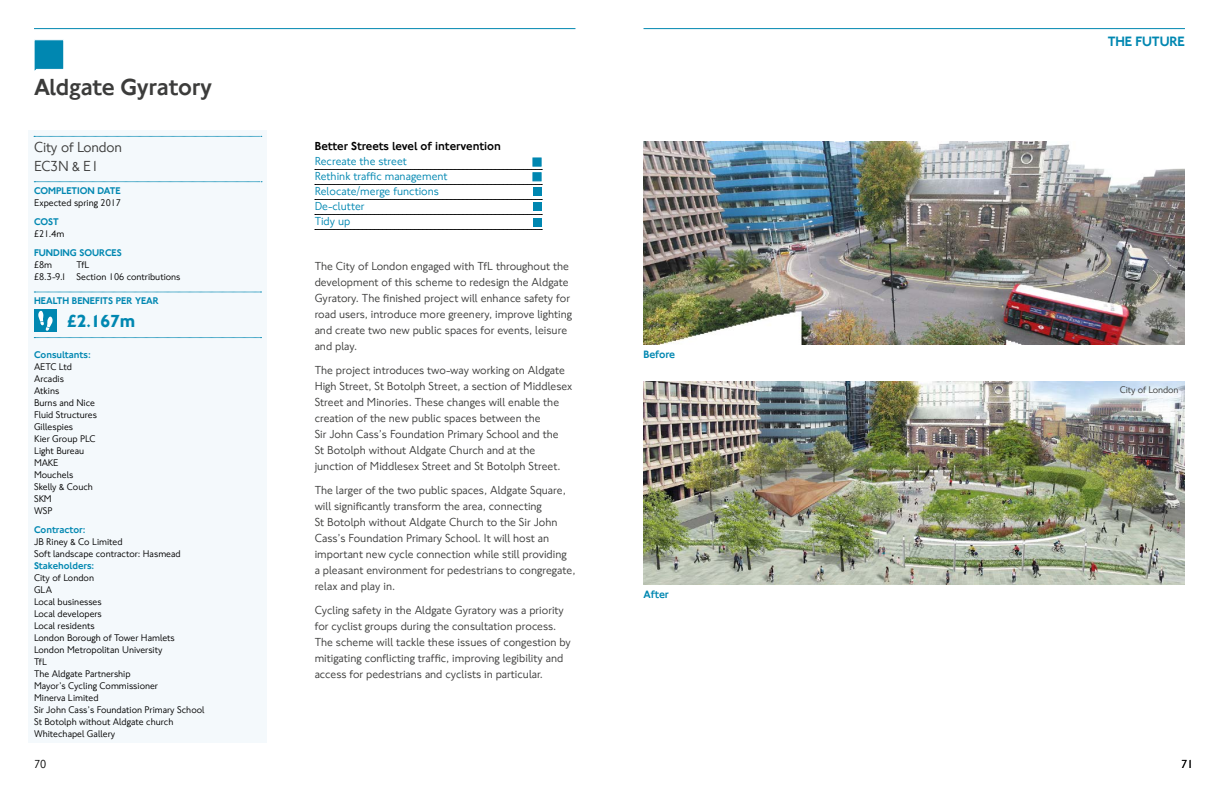
<style>
.page{position:relative;width:1219px;height:794px;background:#fff}
.page>*{position:absolute;margin:0;border:0;box-sizing:border-box;transform-origin:0 0}
.t1{font:500 24px "NJ Font";letter-spacing:-.01em;color:#3c3c3b}
.t2{font:700 18px "NJ Font";color:#0087b1}
.t3{font:15px/19px "NJ Font";letter-spacing:-.01em;color:#3c3c3b}
.t4{font:500 14px "NJ Font";letter-spacing:-.01em;color:#0087b1}
.t5{font:12px/16px "NJ Font";color:#3c3c3b}
.t6{font:12px/15px "NJ Font";color:#0087b1}
.t7{font:500 12px "NJ Font";color:#000}
.t8{font:12px "NJ Font";color:#000}
.t9{font:500 11px "NJ Font";letter-spacing:-.01em;color:#0087b1}
.t10{font:10px/12px "NJ Font";color:#000}
.t11{font:500 10px "NJ Font";color:#0087b1}
.t12{font:10px "NJ Font";letter-spacing:-.01em;color:#3c3c3b}
</style>
<div class="page">
<div style="left:28px;top:130px;width:238px;height:613px;background:#f4f9fc"></div>
<hr style="left:34px;top:28px;width:541px;height:1px;background:#0087b1">
<hr style="left:643px;top:28px;width:542px;height:1px;background:#0087b1">
<img style="left:643px;top:142px;width:542px;height:202px">
<img style="left:643px;top:381px;width:542px;height:203px">
<svg style="left:34px;top:292px;width:228px;height:1px"></svg>
<svg style="left:34px;top:337px;width:228px;height:1px"></svg>
<div style="left:34px;top:309px;width:23px;height:23px;background:#0087b1"></div>
<svg style="left:38px;top:311px;width:15px;height:20px"></svg>
<svg style="left:34px;top:136px;width:228px;height:1px"></svg>
<svg style="left:34px;top:181px;width:228px;height:1px"></svg>
<svg style="left:315px;top:169px;width:227px;height:1px"></svg>
<svg style="left:315px;top:184px;width:227px;height:1px"></svg>
<svg style="left:315px;top:199px;width:227px;height:1px"></svg>
<svg style="left:315px;top:214px;width:227px;height:1px"></svg>
<svg style="left:315px;top:229px;width:227px;height:1px"></svg>
<div style="left:533px;top:172px;width:8px;height:9px;background:#0087b1;border:1px solid #0087b1"></div>
<div style="left:533px;top:158px;width:8px;height:8px;background:#0087b1"></div>
<div style="left:533px;top:187px;width:8px;height:9px;background:#0087b1"></div>
<div style="left:533px;top:202px;width:8px;height:9px;background:#0087b1"></div>
<div style="left:533px;top:218px;width:8px;height:8px;background:#0087b1"></div>
<svg style="left:34px;top:40px;width:30px;height:31px"></svg>
<h1 class="t1" style="left:34px;top:73px;width:180px">Aldgate Gyratory</h1>
<p class="t3" style="left:34px;top:138px;width:90px">City of London<br>EC3N &amp; E1</p>
<p class="t11" style="left:34px;top:185px;width:88px">COMPLETION DATE</p>
<p class="t10" style="left:34px;top:197px;width:89px">Expected spring 2017</p>
<p class="t11" style="left:34px;top:216px;width:26px">COST</p>
<p class="t10" style="left:34px;top:228px;width:32px">£21.4m</p>
<p class="t11" style="left:34px;top:247px;width:89px">FUNDING SOURCES</p>
<p class="t10" style="left:34px;top:259px;width:20px">£8m</p>
<p class="t10" style="left:34px;top:259px;width:148px;text-indent:43px">TfL<br>£8.3-9.1 Section 106 contributions</p>
<p class="t11" style="left:34px;top:294px;width:126px">HEALTH BENEFITS PER YEAR</p>
<h2 class="t2" style="left:67px;top:310px;width:70px">£2.167m</h2>
<p class="t11" style="left:34px;top:348px;width:58px">Consultants:</p>
<p class="t10" style="left:34px;top:361px;width:65px">AETC Ltd<br>Arcadis<br>Atkins<br>Burns and Nice<br>Fluid Structures<br>Gillespies<br>Kier Group PLC<br>Light Bureau<br>MAKE<br>Mouchels<br>Skelly &amp; Couch<br>SKM<br>WSP</p>
<p class="t11" style="left:34px;top:523px;width:53px">Contractor:</p>
<p class="t10" style="left:34px;top:536px;width:148px">JB Riney &amp; Co Limited<br>Soft landscape contractor: Hasmead</p>
<p class="t11" style="left:34px;top:559px;width:62px">Stakeholders:</p>
<p class="t10" style="left:34px;top:572px;width:172px">City of London<br>GLA<br>Local businesses<br>Local developers<br>Local residents<br>London Borough of Tower Hamlets<br>London Metropolitan University<br>TfL<br>The Aldgate Partnership<br>Mayor’s Cycling Commissioner<br>Minerva Limited<br>Sir John Cass’s Foundation Primary School<br>St Botolph without Aldgate church<br>Whitechapel Gallery</p>
<p class="t8" style="left:34px;top:757px;width:14px">70</p>
<p class="t7" style="left:315px;top:139px;width:188px">Better Streets level of intervention</p>
<p class="t6" style="left:315px;top:154px;width:134px">Recreate the street<br>Rethink traffic management<br>Relocate/merge functions<br>De-clutter<br>Tidy up</p>
<p class="t5" style="left:315px;top:259px;width:259px">The City of London engaged with TfL throughout the development of this scheme to redesign the Aldgate Gyratory. The finished project will enhance safety for road users, introduce more greenery, improve lighting and create two new public spaces for events, leisure and play.</p>
<p class="t5" style="left:315px;top:363px;width:259px">The project introduces two-way working on Aldgate High Street, St Botolph Street, a section of Middlesex Street and Minories. These changes will enable the creation of the new public spaces between the<br>Sir John Cass’s Foundation Primary School and the<br>St Botolph without Aldgate Church and at the junction of Middlesex Street and St Botolph Street.</p>
<p class="t5" style="left:315px;top:483px;width:262px">The larger of the two public spaces, Aldgate Square, will significantly transform the area, connecting<br>St Botolph without Aldgate Church to the Sir John Cass’s Foundation Primary School. It will host an important new cycle connection while still providing<br>a pleasant environment for pedestrians to congregate, relax and play in.</p>
<p class="t5" style="left:315px;top:602px;width:258px">Cycling safety in the Aldgate Gyratory was a priority for cyclist groups during the consultation process.<br>The scheme will tackle these issues of congestion by mitigating conflicting traffic, improving legibility and access for pedestrians and cyclists in particular.</p>
<p class="t9" style="left:643px;top:348px;width:33px">Before</p>
<p class="t9" style="left:643px;top:588px;width:27px">After</p>
<p class="t4" style="left:1108px;top:33px;width:79px">THE FUTURE</p>
<p class="t12" style="left:1120px;top:384px;width:60px">City of London</p>
<p class="t8" style="left:1181px;top:757px;width:14px">71</p>
</div>
